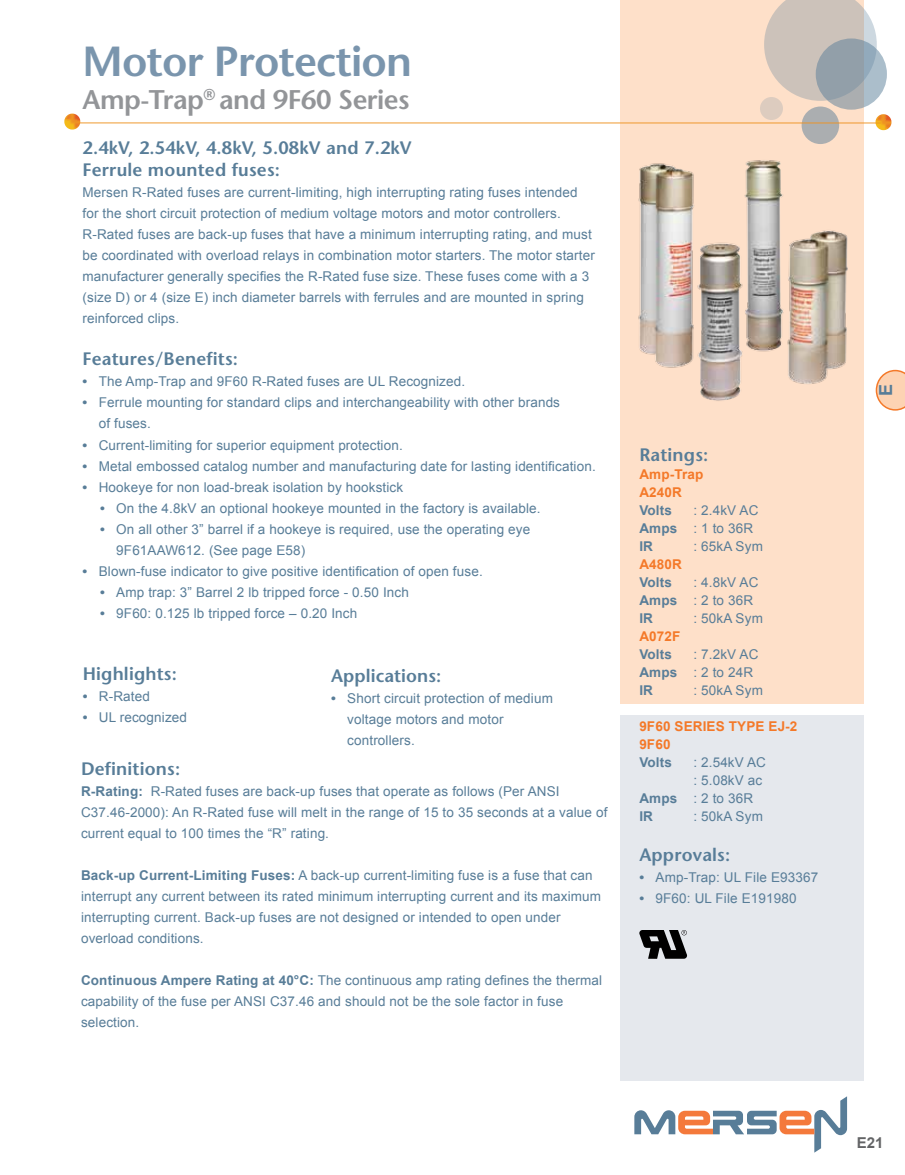
<style>
.page{position:relative;width:905px;height:1175px;background:#fff}
.page>*{position:absolute;margin:0;border:0;box-sizing:border-box;transform-origin:0 0}
.t1{font:600 42px "Stone Sans Std";letter-spacing:-.02em;color:#7a95ad}
.t2{font:600 27px "Stone Sans Std";letter-spacing:-.02em;color:#939598}
.t3{font:600 18px/21.6px "Stone Sans Std";letter-spacing:.01em;color:#587d98}
.t4{font:700 18px "Arial";color:#587d98}
.t5{font:700 15px "Arial";color:#636466}
.t6{font:13.5px/21px "Arial";letter-spacing:.01em;color:#587d98}
.t7{font:700 13.5px/18px "Arial";letter-spacing:.01em;color:#f47929}
.t8{font:700 13.5px "Arial";letter-spacing:.01em;color:#587d98}
.s1{font-weight:700}
</style>
<div class="page">
<div style="left:620px;top:0;width:243px;height:703px;background:#fee0c9"></div>
<div style="left:620px;top:714px;width:243px;height:366px;background:#e5e8ed"></div>
<svg style="left:764px;top:0;width:112px;height:101px;background:#d3c8bf"></svg>
<svg style="left:815px;top:38px;width:71px;height:72px;background:#9ba8b2"></svg>
<div style="left:801px;top:106px;width:38px;height:38px;background:linear-gradient(to right,#afb0b1,#abaeb0);border-radius:50%"></div>
<div style="left:760px;top:97px;width:23px;height:23px;background:#ddccbf;border-radius:50%"></div>
<svg style="left:634px;top:1096px;width:213px;height:56px"></svg>
<svg style="left:876px;top:370px;width:28px;height:40px"></svg>
<svg style="left:875px;top:114px;width:16px;height:16px"></svg>
<hr style="left:79px;top:122px;width:801px;height:1px;background:#ee9321">
<svg style="left:64px;top:114px;width:16px;height:16px"></svg>
<svg style="left:639px;top:930px;width:48px;height:28px"></svg>
<img style="left:638px;top:155px;width:238px;height:258px">
<h1 class="t1" style="left:82px;top:36px;width:331px">Motor Protection</h1>
<h2 class="t2" style="left:82px;top:83px;width:328px">Amp-Trap<sup>®</sup> and 9F60 Series</h2>
<h3 class="t3" style="left:82px;top:137px;width:331px">2.4kV, 2.54kV, 4.8kV, 5.08kV and 7.2kV<br>Ferrule mounted fuses:</h3>
<p class="t6" style="left:82px;top:182px;width:514px">Mersen R-Rated fuses are current-limiting, high interrupting rating fuses intended for the short circuit protection of medium voltage motors and motor controllers.<br>R-Rated fuses are back-up fuses that have a minimum interrupting rating, and must be coordinated with overload relays in combination motor starters. The motor starter manufacturer generally specifies the R-Rated fuse size. These fuses come with a 3 (size D) or 4 (size E) inch diameter barrels with ferrules and are mounted in spring reinforced clips.</p>
<h3 class="t3" style="left:82px;top:348px;width:157px">Features/Benefits:</h3>
<p class="t6" style="left:83px;top:371px;width:384px"><span class="s1">•</span> The Amp-Trap and 9F60 R-Rated fuses are UL Recognized.</p>
<p class="t6" style="left:99px;top:392px;width:463px;text-indent:-16px"><span class="s1">•</span> Ferrule mounting for standard clips and interchangeability with other brands of fuses.</p>
<p class="t6" style="left:83px;top:434px;width:322px"><span class="s1">•</span> Current-limiting for superior equipment protection.</p>
<p class="t6" style="left:83px;top:455px;width:514px"><span class="s1">•</span> Metal embossed catalog number and manufacturing date for lasting identification.</p>
<p class="t6" style="left:83px;top:476px;width:322px"><span class="s1">•</span> Hookeye for non load-break isolation by hookstick</p>
<p class="t6" style="left:100px;top:497px;width:442px"><span class="s1">•</span> On the 4.8kV an optional hookeye mounted in the factory is available.</p>
<p class="t6" style="left:116px;top:518px;width:415px;text-indent:-16px"><span class="s1">•</span> On all other 3” barrel if a hookeye is required, use the operating eye<br>9F61AAW612. (See page E58)</p>
<p class="t6" style="left:83px;top:560px;width:402px"><span class="s1">•</span> Blown-fuse indicator to give positive identification of open fuse.</p>
<p class="t6" style="left:100px;top:581px;width:310px"><span class="s1">•</span> Amp trap: 3” Barrel 2 lb tripped force - 0.50 Inch</p>
<p class="t6" style="left:100px;top:602px;width:259px"><span class="s1">•</span> 9F60: 0.125 lb tripped force – 0.20 Inch</p>
<h3 class="t3" style="left:83px;top:663px;width:96px">Highlights:</h3>
<p class="t6" style="left:83px;top:686px;width:69px"><span class="s1">•</span> R-Rated</p>
<p class="t6" style="left:83px;top:707px;width:106px"><span class="s1">•</span> UL recognized</p>
<h3 class="t3" style="left:331px;top:664px;width:112px">Applications:</h3>
<p class="t6" style="left:347px;top:687px;width:207px;text-indent:-16px"><span class="s1">•</span> Short circuit protection of medium voltage motors and motor controllers.</p>
<h3 class="t3" style="left:81px;top:757px;width:101px">Definitions:</h3>
<p class="t6" style="left:81px;top:780px;width:528px"><span class="s1">R-Rating:</span> R-Rated fuses are back-up fuses that operate as follows (Per ANSI<br>C37.46-2000): An R-Rated fuse will melt in the range of 15 to 35 seconds at a value of current equal to 100 times the “R” rating.</p>
<p class="t6" style="left:81px;top:864px;width:521px"><span class="s1">Back-up Current-Limiting Fuses:</span> A back-up current-limiting fuse is a fuse that can interrupt any current between its rated minimum interrupting current and its maximum interrupting current. Back-up fuses are not designed or intended to open under overload conditions.</p>
<p class="t6" style="left:81px;top:969px;width:522px"><span class="s1">Continuous Ampere Rating at 40°C:</span> The continuous amp rating defines the thermal capability of the fuse per ANSI C37.46 and should not be the sole factor in fuse selection.</p>
<h3 class="t3" style="left:639px;top:444px;width:70px">Ratings:</h3>
<p class="t7" style="left:639px;top:466px;width:65px">Amp-Trap<br>A240R</p>
<p class="t8" style="left:639px;top:502px;width:34px">Volts</p>
<p class="t6" style="left:639px;top:502px;width:121px;line-height:18px;text-indent:54px">: 2.4kV AC<br><span class="s1">Amps</span> : 1 to 36R<br><span class="s1">IR</span></p>
<p class="t6" style="left:693px;top:536px;width:71px">: 65kA Sym</p>
<p class="t7" style="left:639px;top:556px;width:44px">A480R</p>
<p class="t8" style="left:639px;top:573px;width:34px">Volts</p>
<p class="t6" style="left:639px;top:574px;width:121px;line-height:18px;text-indent:54px">: 4.8kV AC<br><span class="s1">Amps</span> : 2 to 36R<br><span class="s1">IR</span></p>
<p class="t6" style="left:693px;top:608px;width:71px">: 50kA Sym</p>
<p class="t7" style="left:639px;top:628px;width:43px">A072F</p>
<p class="t8" style="left:639px;top:645px;width:34px">Volts</p>
<p class="t6" style="left:639px;top:646px;width:121px;line-height:18px;text-indent:54px">: 7.2kV AC<br><span class="s1">Amps</span> : 2 to 24R<br><span class="s1">IR</span></p>
<p class="t6" style="left:693px;top:680px;width:71px">: 50kA Sym</p>
<p class="t7" style="left:639px;top:718px;width:160px">9F60 SERIES TYPE EJ-2<br>9F60</p>
<p class="t8" style="left:639px;top:753px;width:34px">Volts</p>
<p class="t6" style="left:693px;top:752px;width:74px">: 2.54kV AC</p>
<p class="t6" style="left:693px;top:770px;width:70px">: 5.08kV ac</p>
<p class="t6" style="left:639px;top:788px;width:115px"><span class="s1">Amps</span> : 2 to 36R</p>
<p class="t8" style="left:639px;top:807px;width:15px">IR</p>
<p class="t6" style="left:693px;top:806px;width:71px">: 50kA Sym</p>
<h3 class="t3" style="left:639px;top:844px;width:92px">Approvals:</h3>
<p class="t6" style="left:639px;top:867px;width:180px"><span class="s1">•</span> Amp-Trap: UL File E93367</p>
<p class="t6" style="left:639px;top:888px;width:159px"><span class="s1">•</span> 9F60: UL File E191980</p>
<h3 class="t4" style="left:873px;top:396px;width:14px;rotate:-90deg">E</h3>
<p class="t5" style="left:856px;top:1133px;width:28px">E21</p>
</div>
